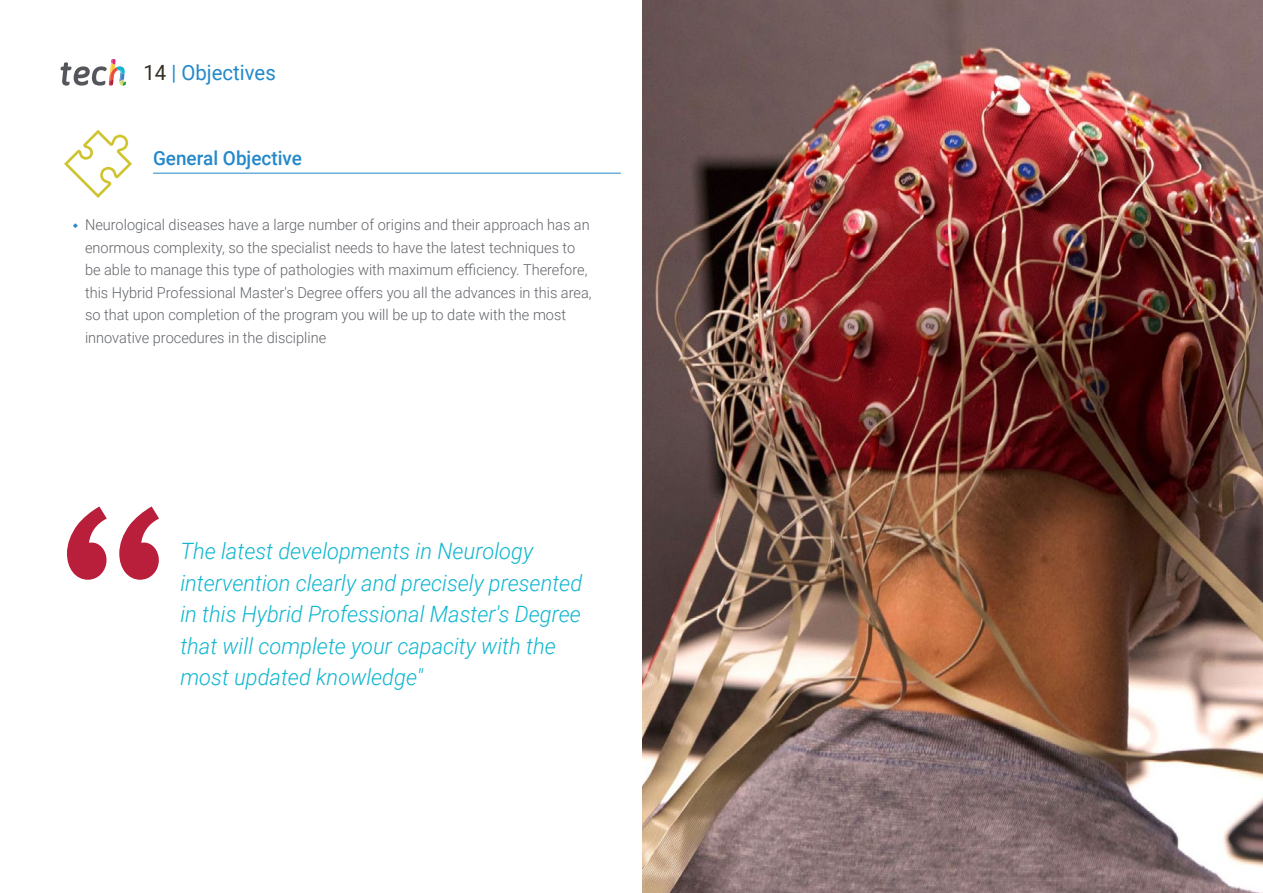
<style>
.page{position:relative;width:1263px;height:893px;background:#fff}
.page>*{position:absolute;margin:0;border:0;box-sizing:border-box;transform-origin:0 0}
.t1{font:italic 300 22.5px/31.5px "Roboto";color:#0fb6cf}
.t2{font:21px "Roboto";color:#2488c9}
.t3{font:500 19.5px "Roboto";color:#2488c9}
.t4{font:300 15px/22.5px "Roboto";color:#61646a}
.s1{color:#312e20}
</style>
<div class="page">
<hr style="left:153px;top:173px;width:468px;height:1px;background:#2488c9">
<svg style="left:64px;top:130px;width:68px;height:68px"></svg>
<img style="left:642px;top:0;width:621px;height:893px">
<svg style="left:61px;top:59px;width:65px;height:27px"></svg>
<svg style="left:67px;top:506px;width:92px;height:74px"></svg>
<h2 class="t2" style="left:144px;top:57px;width:134px"><span class="s1">14</span> | Objectives</h2>
<h3 class="t3" style="left:153px;top:144px;width:150px">General Objective</h3>
<p class="t4" style="left:85px;top:213px;width:508px">Neurological diseases have a large number of origins and their approach has an enormous complexity, so the specialist needs to have the latest techniques to be able to manage this type of pathologies with maximum efficiency. Therefore, this Hybrid Professional Master's Degree offers you all the advances in this area, so that upon completion of the program you will be up to date with the most innovative procedures in the discipline</p>
<h1 class="t1" style="left:180px;top:534px;width:403px">The latest developments in Neurology intervention clearly and precisely presented in this Hybrid Professional Master's Degree that will complete your capacity with the most updated knowledge"</h1>
</div>
